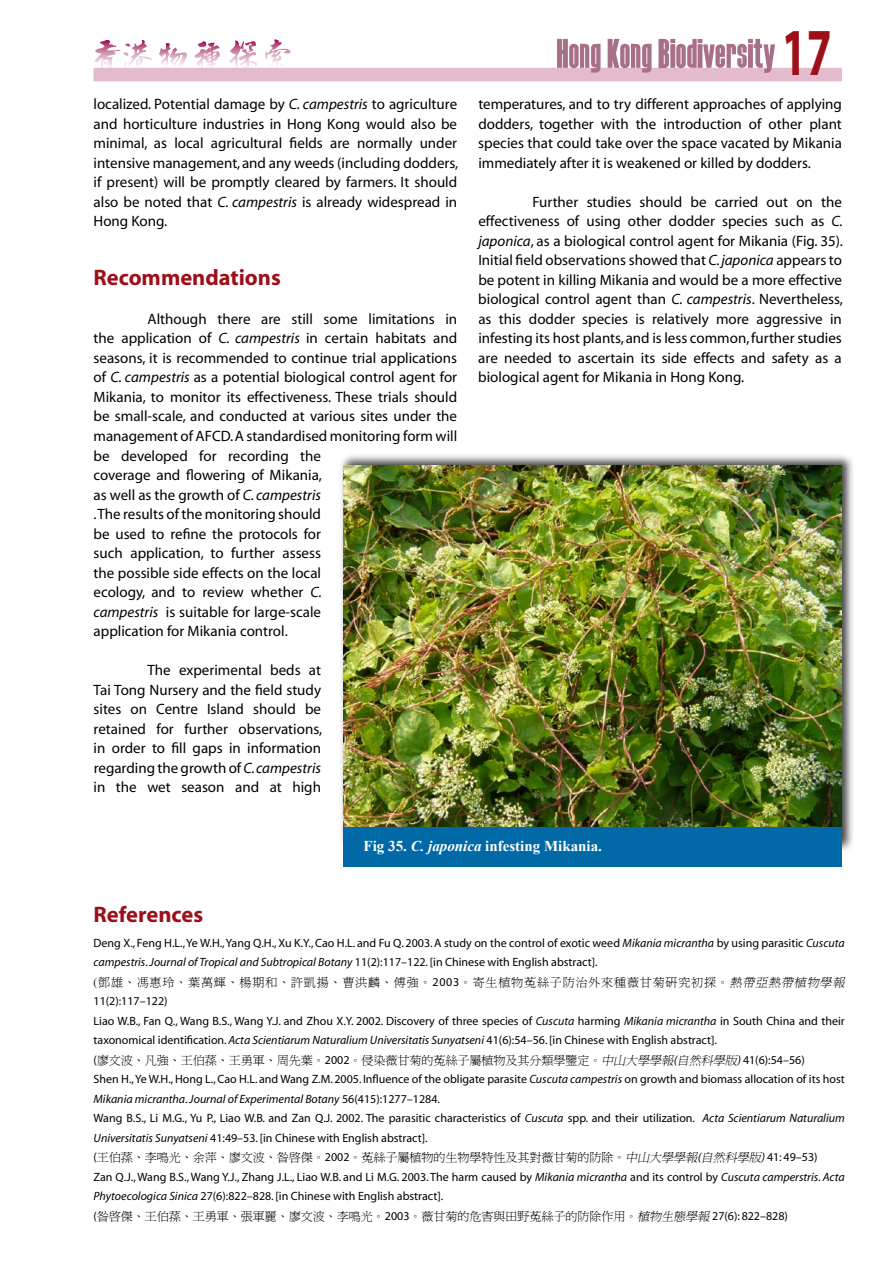
<style>
.page{position:relative;width:893px;height:1263px;background:#fff}
.page>*{position:absolute;margin:0;border:0;box-sizing:border-box;transform-origin:0 0}
.t1{font:700 67.5px "Myriad";color:#9e1019;scale:.67 1}
.t2{font:700 22.5px "Myriad";color:#9e1019}
.t3{font:15px/19.5px "Myriad";color:#000;text-align:justify}
.t4{font:700 15px "Times New Roman";color:#fff}
.t5{font:12px/19.5px "Myriad";color:#000}
.t6{font:12px "P Ming Li U";color:#000}
.t7{font:12px "P Ming Li U";letter-spacing:.07em;color:#000}
.s1{font-style:italic}
.s2{font-family:"Myriad"}
.s3{font-family:"Myriad";font-style:italic}
</style>
<div class="page">
<svg style="left:94px;top:40px;width:58px;height:28px"></svg>
<svg style="left:159px;top:43px;width:28px;height:25px"></svg>
<svg style="left:194px;top:41px;width:28px;height:27px"></svg>
<svg style="left:229px;top:40px;width:29px;height:28px"></svg>
<svg style="left:265px;top:39px;width:26px;height:29px"></svg>
<div style="left:94px;top:69px;width:747px;height:12px;background:#e4bacd"></div>
<div style="left:94px;top:68px;width:748px;height:13px;border:2px solid #e4bacd"></div>
<svg style="left:557px;top:39px;width:44px;height:34px"></svg>
<svg style="left:608px;top:39px;width:44px;height:34px"></svg>
<svg style="left:658px;top:39px;width:117px;height:34px"></svg>
<div style="left:338px;top:452px;width:518px;height:402px;background:#000;opacity:.75"></div>
<img style="left:343px;top:466px;width:499px;height:361px">
<div style="left:343px;top:827px;width:499px;height:39px;background:#0069a6"></div>
<p class="t3" style="left:94px;top:95px;width:366px">localized. Potential damage by <span class="s1">C. campestris</span> to agriculture and horticulture industries in Hong Kong would also be minimal, as local agricultural fields are normally under intensive management,and any weeds (including dodders, if present) will be promptly cleared by farmers. It should also be noted that <span class="s1">C. campestris</span> is already widespread in Hong Kong.</p>
<h2 class="t2" style="left:94px;top:265px;width:189px">Recommendations</h2>
<p class="t3" style="left:93px;top:309px;width:365px;text-indent:54px">Although there are still some limitations in the application of <span class="s1">C. campestris</span> in certain habitats and seasons, it is recommended to continue trial applications of <span class="s1">C. campestris</span> as a potential biological control agent for Mikania, to monitor its effectiveness. These trials should be small-scale, and conducted at various sites under the management of AFCD.A standardised monitoring form will</p>
<p class="t3" style="left:94px;top:446px;width:230px">be developed for recording the coverage and flowering of Mikania, as well as the growth of <span class="s1">C. campestris </span>.The results of the monitoring should be used to refine the protocols for such application, to further assess the possible side effects on the local ecology, and to review whether <span class="s1">C. campestris</span> is suitable for large-scale application for Mikania control.</p>
<p class="t3" style="left:94px;top:661px;width:230px;text-indent:54px">The experimental beds at Tai Tong Nursery and the field study sites on Centre Island should be retained for further observations, in order to fill gaps in information regarding the growth of <span class="s1">C. campestris </span>in the wet season and at high</p>
<h1 class="t1" style="left:782px;top:18px;width:76px">17</h1>
<p class="t3" style="left:478px;top:95px;width:365px">temperatures, and to try different approaches of applying dodders, together with the introduction of other plant species that could take over the space vacated by Mikania immediately after it is weakened or killed by dodders.</p>
<p class="t3" style="left:478px;top:192px;width:366px;text-indent:54px">Further studies should be carried out on the effectiveness of using other dodder species such as <span class="s1">C. japonica</span>, as a biological control agent for Mikania (Fig. 35).<br>Initial field observations showed that <span class="s1">C. japonica</span> appears to be potent in killing Mikania and would be a more effective biological control agent than <span class="s1">C. campestris</span>. Nevertheless, as this dodder species is relatively more aggressive in infesting its host plants,and is less common,further studies are needed to ascertain its side effects and safety as a biological agent for Mikania in Hong Kong.</p>
<p class="t4" style="left:364px;top:836px;width:240px">Fig 35. <span class="s1">C. japonica</span> infesting Mikania.</p>
<h2 class="t2" style="left:94px;top:903px;width:111px">References</h2>
<p class="t5" style="left:94px;top:933px;width:753px">Deng X., Feng H.L.,Ye W.H.,Yang Q.H.,Xu K.Y.,Cao H.L. and Fu Q. 2003.A study on the control of exotic weed <span class="s1">Mikania micrantha</span> by using parasitic <span class="s1">Cuscuta campestris</span>.<span class="s1">Journal of Tropical and Subtropical Botany</span> 11(2):117–122.[in Chinese with English abstract].</p>
<p class="t7" style="left:94px;top:976px;width:755px">(鄧雄、馮惠玲、葉萬輝、楊期和、許凱揚、曹洪麟、傅強。<span class="s2">2003</span>。寄生植物菟絲子防治外來種薇甘菊研究初探。<span class="s1">熱帶亞熱帶植物學報</span></p>
<p class="t5" style="left:94px;top:992px;width:753px">11(2):117–122)<br>Liao W.B., Fan Q., Wang B.S., Wang Y.J. and Zhou X.Y. 2002. Discovery of three species of <span class="s1">Cuscuta</span> harming <span class="s1">Mikania micrantha</span> in South China and their taxonomical identification.<span class="s1">Acta Scientiarum Naturalium Universitatis Sunyatseni</span> 41(6):54–56.[in Chinese with English abstract].</p>
<p class="t6" style="left:94px;top:1054px;width:713px"><span class="s2">(</span>廖文波、凡強、王伯蓀、王勇軍、周先葉。<span class="s2">2002</span>。侵染薇甘菊的菟絲子屬植物及其分類學鑒定。<span class="s1">中山大學學報</span><span class="s3">(</span><span class="s1">自然科學版</span><span class="s3">)</span><span class="s2">41(6):54–56)</span></p>
<p class="t5" style="left:94px;top:1070px;width:753px">Shen H.,Ye W.H.,Hong L.,Cao H.L. and Wang Z.M.2005. Influence of the obligate parasite <span class="s1">Cuscuta campestris</span> on growth and biomass allocation of its host <span class="s1">Mikania micrantha</span>.<span class="s1">Journal of Experimental Botany</span> 56(415):1277–1284.<br>Wang B.S., Li M.G., Yu P., Liao W.B. and Zan Q.J. 2002. The parasitic characteristics of <span class="s1">Cuscuta</span> spp. and their utilization. <span class="s1">Acta Scientiarum Naturalium Universitatis Sunyatseni</span> 41:49–53.[in Chinese with English abstract].</p>
<p class="t6" style="left:94px;top:1151px;width:725px"><span class="s2">(</span>王伯蓀、李鳴光、余萍、廖文波、昝啟傑。<span class="s2">2002</span>。菟絲子屬植物的生物學特性及其對薇甘菊的防除。<span class="s1">中山大學學報</span><span class="s3">(</span><span class="s1">自然科學版</span><span class="s3">)</span><span class="s2">41: 49–53)</span></p>
<p class="t5" style="left:94px;top:1167px;width:753px">Zan Q.J., Wang B.S., Wang Y.J., Zhang J.L., Liao W.B. and Li M.G. 2003. The harm caused by <span class="s1">Mikania micrantha</span> and its control by <span class="s1">Cuscuta camperstris</span>. <span class="s1">Acta<br>Phytoecologica Sinica</span> 27(6):822–828.[in Chinese with English abstract].</p>
<p class="t6" style="left:94px;top:1210px;width:696px"><span class="s2">(</span>昝啟傑、王伯蓀、王勇軍、張軍麗、廖文波、李鳴光。<span class="s2">2003</span>。薇甘菊的危害與田野菟絲子的防除作用。<span class="s1">植物生態學報</span><span class="s2">27(6): 822–828)</span></p>
</div>
